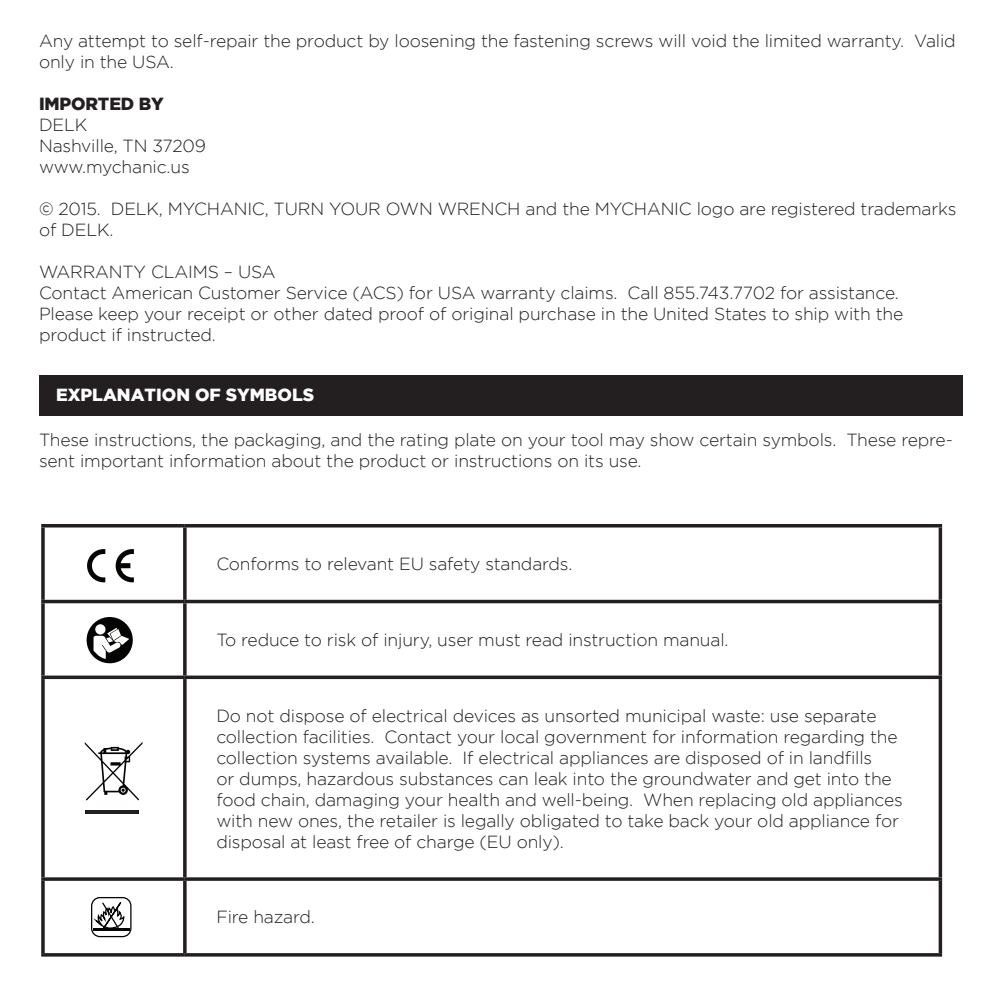
<style>
.page{position:relative;width:1008px;height:1008px;background:#fff}
.page>*{position:absolute;margin:0;border:0;box-sizing:border-box;transform-origin:0 0}
.t1{font:300 17.5px/21px "Gotham";letter-spacing:-.01em;color:#231f20}
.t2{font:900 17.5px "Gotham";color:#fff}
.t3{font:900 17.5px "Gotham";letter-spacing:-.01em;color:#231f20}
</style>
<div class="page">
<svg style="left:41px;top:524px;width:144px;height:4px"></svg>
<svg style="left:41px;top:528px;width:4px;height:72px"></svg>
<svg style="left:185px;top:524px;width:757px;height:4px;background:#3d3a3b"></svg>
<svg style="left:183px;top:528px;width:4px;height:72px"></svg>
<hr style="left:939px;top:528px;width:3px;height:72px;background:#231f20">
<hr style="left:41px;top:600px;width:144px;height:3px;background:#231f20">
<svg style="left:41px;top:603px;width:4px;height:73px"></svg>
<hr style="left:185px;top:600px;width:757px;height:3px;background:#231f20">
<svg style="left:183px;top:603px;width:4px;height:73px"></svg>
<hr style="left:939px;top:603px;width:3px;height:73px;background:#231f20">
<hr style="left:41px;top:676px;width:144px;height:3px;background:#231f20">
<svg style="left:41px;top:679px;width:4px;height:198px"></svg>
<hr style="left:185px;top:676px;width:757px;height:3px;background:#231f20">
<svg style="left:183px;top:679px;width:4px;height:198px"></svg>
<hr style="left:939px;top:679px;width:3px;height:198px;background:#231f20">
<svg style="left:41px;top:877px;width:144px;height:4px"></svg>
<svg style="left:41px;top:881px;width:4px;height:72px"></svg>
<svg style="left:185px;top:877px;width:757px;height:4px;background:#3d3a3b"></svg>
<svg style="left:183px;top:881px;width:4px;height:72px"></svg>
<hr style="left:939px;top:881px;width:3px;height:72px;background:#231f20">
<svg style="left:41px;top:953px;width:144px;height:4px"></svg>
<svg style="left:185px;top:953px;width:757px;height:4px;background:#3d3a3b"></svg>
<svg style="left:87px;top:549px;width:18px;height:33px"></svg>
<svg style="left:116px;top:549px;width:18px;height:33px"></svg>
<svg style="left:86px;top:617px;width:47px;height:47px"></svg>
<svg style="left:85px;top:742px;width:58px;height:59px"></svg>
<hr style="left:85px;top:810px;width:54px;height:3px;background:#231f20">
<svg style="left:91px;top:897px;width:41px;height:41px"></svg>
<hr style="left:93px;top:928px;width:36px;height:2px;background:#040503">
<div style="left:39px;top:375px;width:924px;height:41px;background:#231f20"></div>
<p class="t1" style="left:39px;top:30px;width:918px">Any attempt to self-repair the product by loosening the fastening screws will void the limited warranty. Valid only in the USA.</p>
<p class="t3" style="left:39px;top:93px;width:126px">IMPORTED BY</p>
<p class="t1" style="left:39px;top:114px;width:169px">DELK<br>Nashville, TN 37209 www.mychanic.us</p>
<p class="t1" style="left:39px;top:198px;width:919px">© 2015. DELK, MYCHANIC, TURN YOUR OWN WRENCH and the MYCHANIC logo are registered trademarks of DELK.</p>
<p class="t1" style="left:39px;top:261px;width:866px">WARRANTY CLAIMS – USA<br>Contact American Customer Service (ACS) for USA warranty claims. Call 855.743.7702 for assistance.<br>Please keep your receipt or other dated proof of original purchase in the United States to ship with the product if instructed.</p>
<p class="t2" style="left:56px;top:385px;width:260px">EXPLANATION OF SYMBOLS</p>
<p class="t1" style="left:39px;top:429px;width:915px">These instructions, the packaging, and the rating plate on your tool may show certain symbols. These repre&shy;sent important information about the product or instructions on its use.</p>
<p class="t1" style="left:216px;top:553px;width:358px">Conforms to relevant EU safety standards.</p>
<p class="t1" style="left:216px;top:629px;width:514px">To reduce to risk of injury, user must read instruction manual.</p>
<p class="t1" style="left:216px;top:705px;width:688px">Do not dispose of electrical devices as unsorted municipal waste: use separate collection facilities. Contact your local government for information regarding the collection systems available. If electrical appliances are disposed of in landfills<br>or dumps, hazardous substances can leak into the groundwater and get into the food chain, damaging your health and well-being. When replacing old appliances with new ones, the retailer is legally obligated to take back your old appliance for disposal at least free of charge (EU only).</p>
<p class="t1" style="left:216px;top:906px;width:100px">Fire hazard.</p>
</div>
